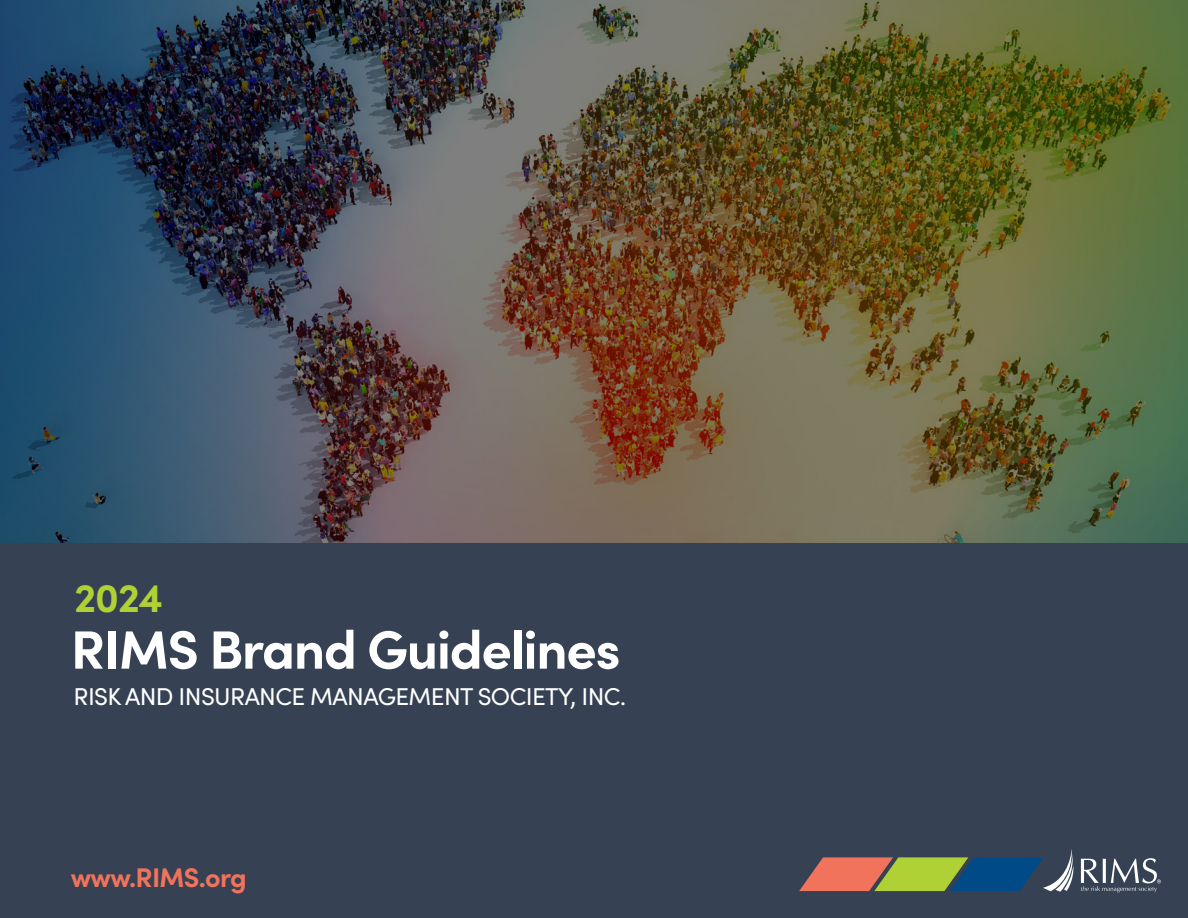
<style>
.page{position:relative;width:1188px;height:918px;background:#fff}
.page>*{position:absolute;margin:0;border:0;box-sizing:border-box;transform-origin:0 0}
.t1{font:700 54px "Sofia Pro";letter-spacing:-.025em;color:#fff}
.t2{font:700 40.5px "Sofia Pro";color:#b0d136}
.t3{font:700 27px "Sofia Pro";letter-spacing:-.025em;color:#f2735c}
.t4{font:24.3px "Sofia Pro";letter-spacing:-.025em;color:#fff}
</style>
<div class="page">
<div style="left:0;top:523px;width:1188px;height:395px;background:#364254"></div>
<svg style="left:799px;top:849px;width:362px;height:43px"></svg>
<img style="left:0;top:0;width:1188px;height:542px">
<p class="t2" style="left:75px;top:567px;width:90px">2024</p>
<p class="t1" style="left:71px;top:608px;width:551px">RIMS Brand Guidelines</p>
<p class="t4" style="left:74px;top:678px;width:554px">RISK AND INSURANCE MANAGEMENT SOCIETY, INC.</p>
<p class="t3" style="left:71px;top:857px;width:178px">www.RIMS.org</p>
</div>
